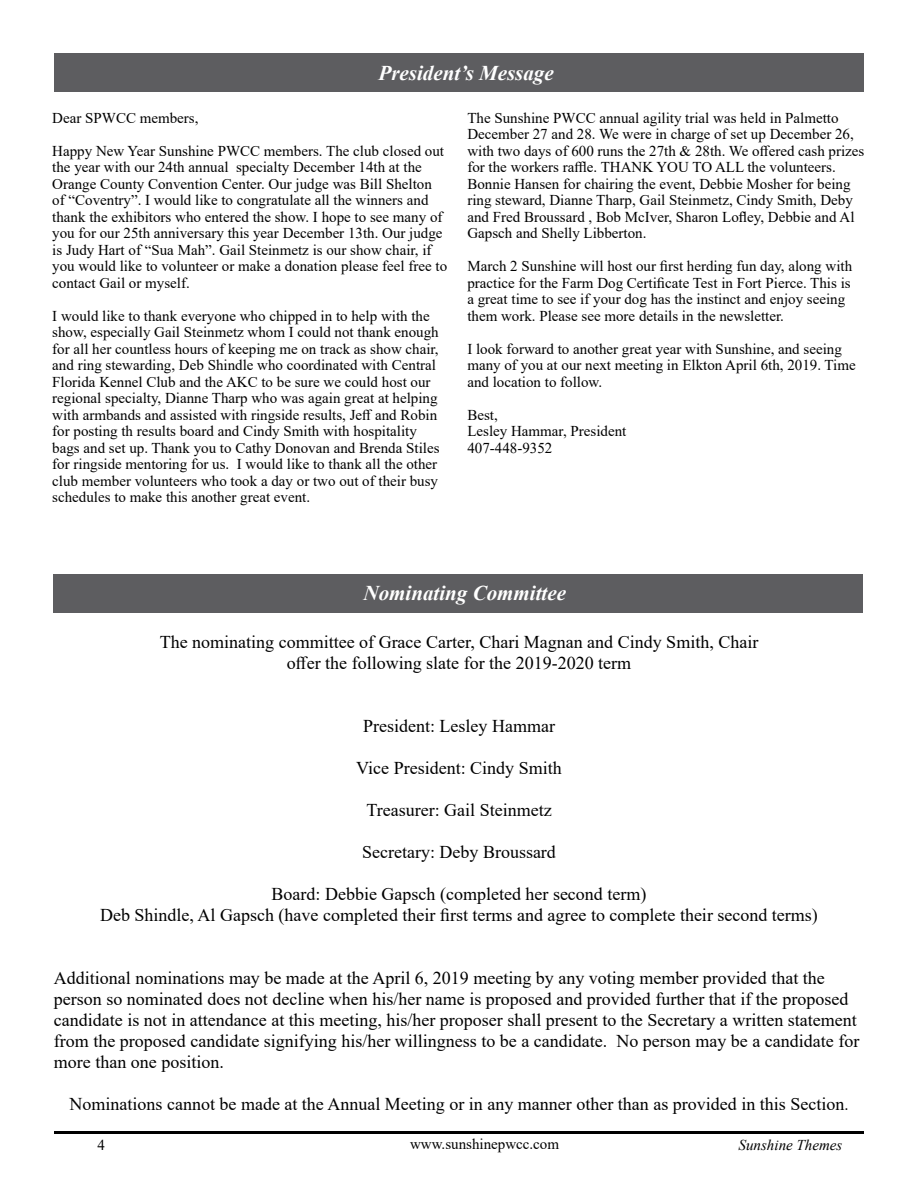
<style>
.page{position:relative;width:918px;height:1188px;background:#fff}
.page>*{position:absolute;margin:0;border:0;box-sizing:border-box;transform-origin:0 0}
.t1{font:italic 700 21px "Times New Roman";color:#fff}
.t2{font:18px/21px "Times New Roman";color:#000;text-align:center}
.t3{font:15px/16.5px "Times New Roman";color:#000}
.t4{font:italic 15px "Times New Roman";color:#000}
.s1{font-size:16.5px}
</style>
<div class="page">
<hr style="left:54px;top:1131px;width:810px;height:3px;background:#000">
<div style="left:54px;top:53px;width:810px;height:39px;background:#5d5d60"></div>
<div style="left:53px;top:574px;width:810px;height:39px;background:#5d5d60"></div>
<h1 class="t1" style="left:379px;top:58px;width:177px">President’s Message</h1>
<p class="t3" style="left:52px;top:109px;width:148px">Dear SPWCC members,</p>
<p class="t3" style="left:52px;top:142px;width:396px">Happy New Year Sunshine PWCC members. The club closed out the year with our 24th annual specialty December 14th at the Orange County Convention Center. Our judge was Bill Shelton of “Coventry”. I would like to congratulate all the winners and thank the exhibitors who entered the show. I hope to see many of you for our 25th anniversary this year December 13th. Our judge is Judy Hart of “Sua Mah”. Gail Steinmetz is our show chair, if you would like to volunteer or make a donation please feel free to contact Gail or myself.</p>
<p class="t3" style="left:52px;top:307px;width:389px">I would like to thank everyone who chipped in to help with the show, especially Gail Steinmetz whom I could not thank enough for all her countless hours of keeping me on track as show chair, and ring stewarding, Deb Shindle who coordinated with Central Florida Kennel Club and the AKC to be sure we could host our regional specialty, Dianne Tharp who was again great at helping with armbands and assisted with ringside results, Jeff and Robin for posting th results board and Cindy Smith with hospitality bags and set up. Thank you to Cathy Donovan and Brenda Stiles for ringside mentoring for us. I would like to thank all the other club member volunteers who took a day or two out of their busy schedules to make this another great event.</p>
<p class="t3" style="left:467px;top:109px;width:399px">The Sunshine PWCC annual agility trial was held in Palmetto December 27 and 28. We were in charge of set up December 26, with two days of 600 runs the 27th &amp; 28th. We offered cash prizes for the workers raffle. THANK YOU TO ALL the volunteers.<br>Bonnie Hansen for chairing the event, Debbie Mosher for being ring steward, Dianne Tharp, Gail Steinmetz, Cindy Smith, Deby and Fred Broussard , Bob McIver, Sharon Lofley, Debbie and Al Gapsch and Shelly Libberton.</p>
<p class="t3" style="left:467px;top:257px;width:386px">March 2 Sunshine will host our first herding fun day, along with practice for the Farm Dog Certificate Test in Fort Pierce. This is a great time to see if your dog has the instinct and enjoy seeing them work. Please see more details in the newsletter.</p>
<p class="t3" style="left:467px;top:340px;width:390px">I look forward to another great year with Sunshine, and seeing many of you at our next meeting in Elkton April 6th, 2019. Time and location to follow.</p>
<p class="t3" style="left:467px;top:406px;width:160px">Best,<br>Lesley Hammar, President<br>407-448-9352</p>
<h1 class="t1" style="left:364px;top:579px;width:204px">Nominating Committee</h1>
<p class="t2" style="left:160px;top:631px;width:600px">The nominating committee of Grace Carter, Chari Magnan and Cindy Smith, Chair offer the following slate for the 2019-2020 term</p>
<p class="t2" style="left:363px;top:715px;width:193px">President: Lesley Hammar</p>
<p class="t2" style="left:356px;top:757px;width:207px">Vice President: Cindy Smith</p>
<p class="t2" style="left:366px;top:799px;width:187px">Treasurer: Gail Steinmetz</p>
<p class="t2" style="left:362px;top:841px;width:195px">Secretary: Deby Broussard</p>
<p class="t2" style="left:100px;top:883px;width:719px">Board: Debbie Gapsch (completed her second term)<br>Deb Shindle, Al Gapsch (have completed their first terms and agree to complete their second terms)</p>
<p class="t2" style="left:54px;top:967px;width:807px;text-align:left">Additional nominations may be made at the April 6, 2019 meeting by any voting member provided that the person so nominated does not decline when his/her name is proposed and provided further that if the proposed candidate is not in attendance at this meeting, his/her proposer shall present to the Secretary a written statement from the proposed candidate signifying his/her willingness to be a candidate. No person may be a candidate for more than one position.</p>
<p class="t2" style="left:70px;top:1093px;width:780px">Nominations cannot be made at the Annual Meeting or in any manner other than as provided in this Section<span class="s1">.</span></p>
<p class="t3" style="left:98px;top:1137px;width:9px">4</p>
<p class="t3" style="left:410px;top:1135px;width:151px">www.sunshinepwcc.com</p>
<p class="t4" style="left:739px;top:1135px;width:105px">Sunshine Themes</p>
</div>
